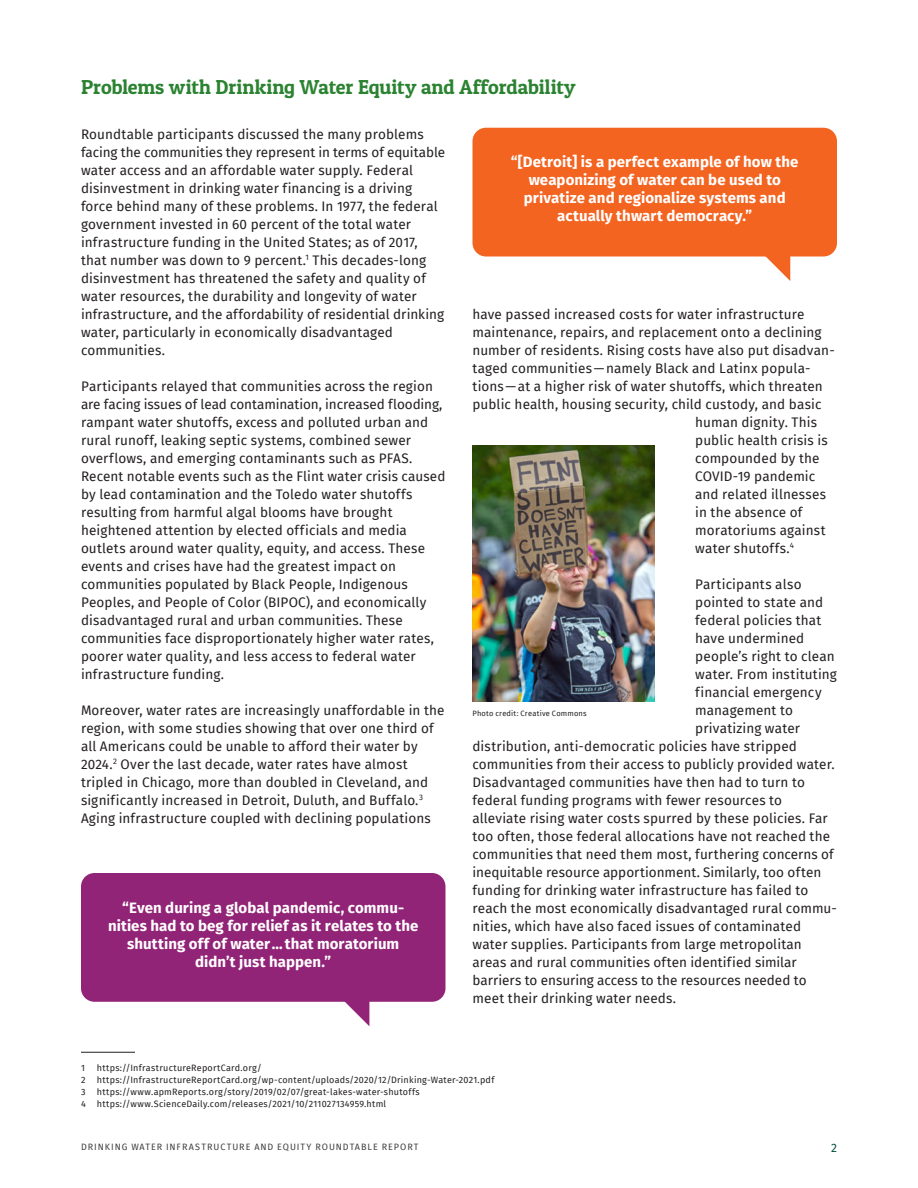
<style>
.page{position:relative;width:918px;height:1188px;background:#fff}
.page>*{position:absolute;margin:0;border:0;box-sizing:border-box;transform-origin:0 0}
.Header_1{font:20.25px "Patua One";letter-spacing:-.005em;color:#2b8331}
.Pull_quote_1{font:700 15px/18px "Fira Sans";letter-spacing:.005em;color:#fff;text-align:center}
.Body_1{font:13.5px/18px "Fira Sans";letter-spacing:.01em;color:#231f20}
.t1{font:12px "Fira Sans";color:#03503c}
.Footnote_text{font:9px "Fira Sans";letter-spacing:.025em;color:#231f20}
.t2{font:9px "Fira Sans";letter-spacing:.105em;color:#3e3e3f}
.Caption_2_-_Green{font:7.5px "Fira Sans";letter-spacing:.025em;color:#231f20}
</style>
<div class="page">
<hr style="left:81px;top:1052px;width:54px;height:1px;background:#231f20">
<div style="left:81px;top:873px;width:365px;height:129px;background:#922477;border-radius:14px"></div>
<svg style="left:331px;top:1001px;width:38px;height:25px"></svg>
<div style="left:472px;top:128px;width:365px;height:129px;background:#f36421;border-radius:14px"></div>
<svg style="left:752px;top:256px;width:38px;height:25px"></svg>
<img style="left:472px;top:445px;width:183px;height:257px">
<p class="Header_1" style="left:81px;top:74px;width:496px">Problems with Drinking Water Equity and Affordability</p>
<p class="Body_1" style="left:81px;top:125px;width:366px">Roundtable participants discussed the many problems facing the communities they represent in terms of equitable water access and an affordable water supply. Federal disinvestment in drinking water financing is a driving force behind many of these problems. In 1977, the federal government invested in 60 percent of the total water infrastructure funding in the United States; as of 2017, that number was down to 9 percent.<sup>1</sup> This decades-long disinvestment has threatened the safety and quality of water resources, the durability and longevity of water infrastructure, and the affordability of residential drinking water, particularly in economically disadvantaged communities.</p>
<p class="Body_1" style="left:81px;top:377px;width:366px">Participants relayed that communities across the region are facing issues of lead contamination, increased flooding, rampant water shutoffs, excess and polluted urban and rural runoff, leaking septic systems, combined sewer overflows, and emerging contaminants such as PFAS.<br>Recent notable events such as the Flint water crisis caused by lead contamination and the Toledo water shutoffs resulting from harmful algal blooms have brought heightened attention by elected officials and media outlets around water quality, equity, and access. These events and crises have had the greatest impact on communities populated by Black People, Indigenous Peoples, and People of Color (BIPOC), and economically disadvantaged rural and urban communities. These communities face disproportionately higher water rates, poorer water quality, and less access to federal water infrastructure funding.</p>
<p class="Body_1" style="left:81px;top:701px;width:365px">Moreover, water rates are increasingly unaffordable in the region, with some studies showing that over one third of all Americans could be unable to afford their water by 2024.<sup>2</sup> Over the last decade, water rates have almost tripled in Chicago, more than doubled in Cleveland, and significantly increased in Detroit, Duluth, and Buffalo.<sup>3<br></sup>Aging infrastructure coupled with declining populations</p>
<p class="Pull_quote_1" style="left:108px;top:897px;width:312px">“Even during a global pandemic, commu&shy;nities had to beg for relief as it relates to the shutting off of water…that moratorium didn’t just happen.”</p>
<p class="Pull_quote_1" style="left:511px;top:152px;width:289px">“[Detroit] is a perfect example of how the weaponizing of water can be used to privatize and regionalize systems and actually thwart democracy.”</p>
<p class="Body_1" style="left:472px;top:305px;width:333px">have passed increased costs for water infrastructure</p>
<p class="Body_1" style="left:472px;top:323px;width:351px">maintenance, repairs, and replacement onto a declining</p>
<p class="Body_1" style="left:472px;top:341px;width:364px">number of residents. Rising costs have also put disadvan-</p>
<p class="Body_1" style="left:472px;top:359px;width:340px">taged communities—namely Black and Latinx popula-</p>
<p class="Body_1" style="left:472px;top:377px;width:352px">tions—at a higher risk of water shutoffs, which threaten</p>
<p class="Body_1" style="left:472px;top:395px;width:351px">public health, housing security, child custody, and basic</p>
<p class="Body_1" style="left:695px;top:413px;width:123px">human dignity. This</p>
<p class="Body_1" style="left:695px;top:431px;width:134px">public health crisis is</p>
<p class="Body_1" style="left:695px;top:449px;width:126px">compounded by the</p>
<p class="Body_1" style="left:695px;top:467px;width:122px">COVID-19 pandemic</p>
<p class="Body_1" style="left:695px;top:485px;width:132px">and related illnesses</p>
<p class="Body_1" style="left:695px;top:503px;width:109px">in the absence of</p>
<p class="Body_1" style="left:695px;top:521px;width:132px">moratoriums against</p>
<p class="Body_1" style="left:695px;top:539px;width:100px">water shutoffs.<sup>4</sup></p>
<p class="Body_1" style="left:695px;top:575px;width:108px">Participants also</p>
<p class="Body_1" style="left:695px;top:593px;width:129px">pointed to state and</p>
<p class="Body_1" style="left:695px;top:611px;width:128px">federal policies that</p>
<p class="Body_1" style="left:695px;top:629px;width:111px">have undermined</p>
<p class="Body_1" style="left:695px;top:647px;width:141px">people’s right to clean</p>
<p class="Body_1" style="left:695px;top:665px;width:143px">water. From instituting</p>
<p class="Body_1" style="left:695px;top:683px;width:128px">financial emergency</p>
<p class="Body_1" style="left:695px;top:701px;width:99px">management to</p>
<p class="Body_1" style="left:695px;top:719px;width:106px">privatizing water</p>
<p class="Body_1" style="left:472px;top:737px;width:326px">distribution, anti-democratic policies have stripped</p>
<p class="Body_1" style="left:472px;top:755px;width:364px">communities from their access to publicly provided water.</p>
<p class="Body_1" style="left:472px;top:773px;width:334px">Disadvantaged communities have then had to turn to</p>
<p class="Body_1" style="left:472px;top:791px;width:311px">federal funding programs with fewer resources to</p>
<p class="Body_1" style="left:472px;top:809px;width:357px">alleviate rising water costs spurred by these policies. Far</p>
<p class="Body_1" style="left:472px;top:827px;width:359px">too often, those federal allocations have not reached the</p>
<p class="Body_1" style="left:472px;top:845px;width:363px">communities that need them most, furthering concerns of</p>
<p class="Body_1" style="left:472px;top:863px;width:350px">inequitable resource apportionment. Similarly, too often</p>
<p class="Body_1" style="left:472px;top:881px;width:337px">funding for drinking water infrastructure has failed to</p>
<p class="Body_1" style="left:472px;top:899px;width:366px">reach the most economically disadvantaged rural commu-</p>
<p class="Body_1" style="left:472px;top:917px;width:330px">nities, which have also faced issues of contaminated</p>
<p class="Body_1" style="left:472px;top:935px;width:331px">water supplies. Participants from large metropolitan</p>
<p class="Body_1" style="left:472px;top:953px;width:326px">areas and rural communities often identified similar</p>
<p class="Body_1" style="left:472px;top:971px;width:336px">barriers to ensuring access to the resources needed to</p>
<p class="Body_1" style="left:472px;top:989px;width:205px">meet their drinking water needs.</p>
<p class="Caption_2_-_Green" style="left:472px;top:707px;width:116px">Photo credit: Creative Commons</p>
<p class="Footnote_text" style="left:81px;top:1061px;width:5px">1</p>
<p class="Footnote_text" style="left:97px;top:1061px;width:166px">https://InfrastructureReportCard.org/</p>
<p class="Footnote_text" style="left:81px;top:1073px;width:6px">2</p>
<p class="Footnote_text" style="left:97px;top:1073px;width:399px">https://InfrastructureReportCard.org/wp-content/uploads/2020/12/Drinking-Water-2021.pdf</p>
<p class="Footnote_text" style="left:81px;top:1085px;width:6px">3</p>
<p class="Footnote_text" style="left:97px;top:1085px;width:324px">https://www.apmReports.org/story/2019/02/07/great-lakes-water-shutoffs</p>
<p class="Footnote_text" style="left:81px;top:1097px;width:307px">4 https://www.ScienceDaily.com/releases/2021/10/211027134959.html</p>
<p class="t2" style="left:81px;top:1140px;width:339px">DRINKING WATER INFRASTRUCTURE AND EQUITY ROUNDTABLE REPORT</p>
<p class="t1" style="left:831px;top:1138px;width:7px">2</p>
</div>
